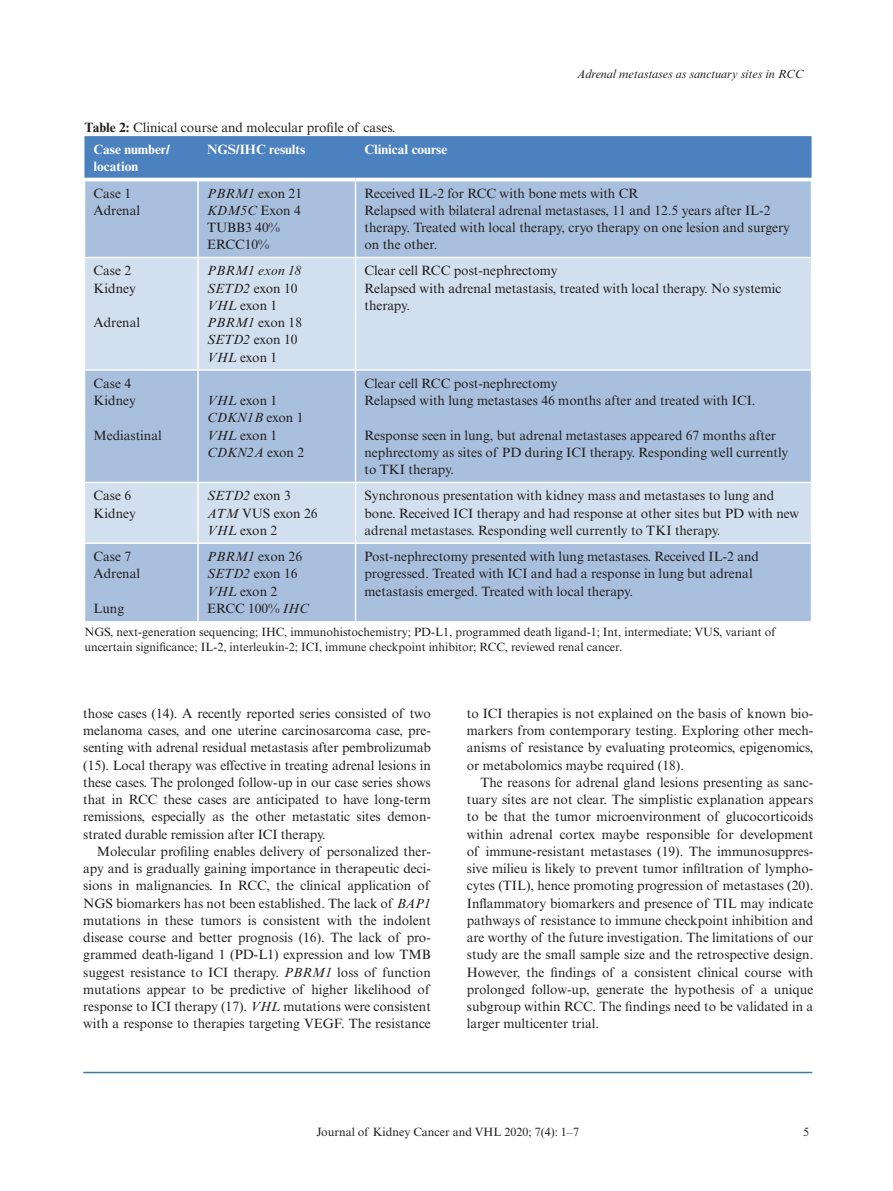
<style>
.page{position:relative;width:893px;height:1191px;background:#fff}
.page>*{position:absolute;margin:0;border:0;box-sizing:border-box;transform-origin:0 0}
.TXI{font:13.5px/17.2px "Times New Roman MT Std";color:#231f20;text-align:justify}
.TB{font:13.5px/17.2px "Times New Roman MT Std";color:#231f20}
.TB-2{font:italic 13.5px "Times New Roman MT Std";color:#231f20}
.TT{font:13.5px "Times New Roman MT Std";color:#231f20}
.TCH{font:700 13.5px/17.2px "Times New Roman MT Std";color:#fff}
.TS{font:12px/15px "Times New Roman MT Std";color:#231f20}
.t1{font:italic 12px "Times New Roman MT Std";color:#231f20}
.s1{font-weight:700}
.s2{font-style:italic}
.s3{font-style:normal}
</style>
<div class="page">
<hr style="left:83px;top:1071px;width:729px;height:2px;background:#3f7ba0">
<div style="left:84px;top:136px;width:728px;height:42px;background:#4b81be"></div>
<div style="left:85px;top:181px;width:726px;height:440px;background:#a8bfdd"></div>
<svg style="left:85px;top:258px;width:726px;height:284px;background:#c1d2e7"></svg>
<hr style="left:197px;top:181px;width:2px;height:76px;background:#fff">
<hr style="left:355px;top:181px;width:1px;height:76px;background:#fff">
<hr style="left:197px;top:258px;width:2px;height:111px;background:#fff">
<hr style="left:355px;top:258px;width:1px;height:111px;background:#fff">
<hr style="left:197px;top:371px;width:2px;height:111px;background:#fff">
<hr style="left:355px;top:371px;width:1px;height:111px;background:#fff">
<hr style="left:197px;top:483px;width:2px;height:59px;background:#fff">
<hr style="left:355px;top:483px;width:1px;height:59px;background:#fff">
<hr style="left:197px;top:544px;width:2px;height:77px;background:#fff">
<hr style="left:355px;top:544px;width:1px;height:77px;background:#fff">
<hr style="left:84px;top:257px;width:114px;height:1px;background:#fff">
<hr style="left:198px;top:257px;width:157px;height:1px;background:#fff">
<hr style="left:355px;top:257px;width:457px;height:1px;background:#fff">
<hr style="left:84px;top:369px;width:114px;height:2px;background:#fff">
<hr style="left:198px;top:369px;width:157px;height:2px;background:#fff">
<hr style="left:355px;top:369px;width:457px;height:2px;background:#fff">
<hr style="left:84px;top:482px;width:114px;height:1px;background:#fff">
<hr style="left:198px;top:482px;width:157px;height:1px;background:#fff">
<hr style="left:355px;top:482px;width:457px;height:1px;background:#fff">
<hr style="left:84px;top:542px;width:114px;height:2px;background:#fff">
<hr style="left:198px;top:542px;width:157px;height:2px;background:#fff">
<hr style="left:355px;top:542px;width:457px;height:2px;background:#fff">
<p class="t1" style="left:577px;top:67px;width:228px">Adrenal metastases as sanctuary sites in RCC</p>
<p class="TT" style="left:84px;top:119px;width:312px"><span class="s1">Table 2:</span> Clinical course and molecular profile of cases.</p>
<p class="TCH" style="left:93px;top:141px;width:78px">Case number/ location</p>
<p class="TCH" style="left:207px;top:141px;width:100px">NGS/IHC results</p>
<p class="TCH" style="left:364px;top:141px;width:84px">Clinical course</p>
<p class="TB" style="left:93px;top:184px;width:39px">Case 1</p>
<p class="TB" style="left:93px;top:201px;width:48px">Adrenal</p>
<p class="TB" style="left:364px;top:184px;width:276px">Received IL-2 for RCC with bone mets with CR</p>
<p class="TB" style="left:364px;top:201px;width:427px">Relapsed with bilateral adrenal metastases, 11 and 12.5 years after IL-2 therapy. Treated with local therapy, cryo therapy on one lesion and surgery on the other.</p>
<p class="TB" style="left:207px;top:184px;width:97px"><span class="s2">PBRM1</span> exon 21</p>
<p class="TB-2" style="left:207px;top:202px;width:95px">KDM5C <span class="s3">Exon 4</span></p>
<p class="TB" style="left:207px;top:219px;width:74px">TUBB3 40%</p>
<p class="TB" style="left:207px;top:236px;width:64px">ERCC10%</p>
<p class="TB" style="left:93px;top:262px;width:39px">Case 2</p>
<p class="TB" style="left:93px;top:279px;width:44px">Kidney</p>
<p class="TB" style="left:93px;top:314px;width:48px">Adrenal</p>
<p class="TB" style="left:93px;top:375px;width:39px">Case 4</p>
<p class="TB" style="left:93px;top:392px;width:44px">Kidney</p>
<p class="TB" style="left:93px;top:426px;width:70px">Mediastinal</p>
<p class="TB" style="left:93px;top:487px;width:39px">Case 6</p>
<p class="TB" style="left:93px;top:504px;width:44px">Kidney</p>
<p class="TB-2" style="left:207px;top:263px;width:96px">PBRM1 exon 18</p>
<p class="TB" style="left:207px;top:279px;width:92px"><span class="s2">SETD2</span> exon 10</p>
<p class="TB" style="left:207px;top:297px;width:72px"><span class="s2">VHL</span> exon 1</p>
<p class="TB" style="left:207px;top:314px;width:97px"><span class="s2">PBRM1</span> exon 18</p>
<p class="TB" style="left:207px;top:331px;width:92px"><span class="s2">SETD2</span> exon 10</p>
<p class="TB" style="left:207px;top:348px;width:72px"><span class="s2">VHL</span> exon 1</p>
<p class="TB" style="left:207px;top:392px;width:72px"><span class="s2">VHL</span> exon 1</p>
<p class="TB-2" style="left:207px;top:410px;width:98px">CDKN1B <span class="s3">exon 1</span></p>
<p class="TB" style="left:207px;top:426px;width:72px"><span class="s2">VHL</span> exon 1</p>
<p class="TB-2" style="left:207px;top:445px;width:99px">CDKN2A <span class="s3">exon 2</span></p>
<p class="TB-2" style="left:207px;top:488px;width:85px">SETD2 <span class="s3">exon 3</span></p>
<p class="TB" style="left:207px;top:504px;width:112px"><span class="s2">ATM</span> VUS exon 26</p>
<p class="TB" style="left:207px;top:522px;width:72px"><span class="s2">VHL</span> exon 2</p>
<p class="TB" style="left:364px;top:262px;width:194px">Clear cell RCC post-nephrectomy</p>
<p class="TB" style="left:364px;top:279px;width:418px">Relapsed with adrenal metastasis, treated with local therapy. No systemic therapy.</p>
<p class="TB" style="left:364px;top:375px;width:194px">Clear cell RCC post-nephrectomy</p>
<p class="TB" style="left:364px;top:392px;width:393px">Relapsed with lung metastases 46 months after and treated with ICI.</p>
<p class="TB" style="left:364px;top:426px;width:425px">Response seen in lung, but adrenal metastases appeared 67 months after nephrectomy as sites of PD during ICI therapy. Responding well currently to TKI therapy.</p>
<p class="TB" style="left:364px;top:487px;width:436px">Synchronous presentation with kidney mass and metastases to lung and bone. Received ICI therapy and had response at other sites but PD with new adrenal metastases. Responding well currently to TKI therapy.</p>
<p class="TB" style="left:364px;top:548px;width:396px">Post-nephrectomy presented with lung metastases. Received IL-2 and progressed. Treated with ICI and had a response in lung but adrenal metastasis emerged. Treated with local therapy.</p>
<p class="TS" style="left:84px;top:624px;width:692px">NGS, next-generation sequencing; IHC, immunohistochemistry; PD-L1, programmed death ligand-1; Int, intermediate; VUS, variant of uncertain significance; IL-2, interleukin-2; ICI, immune checkpoint inhibitor; RCC, reviewed renal cancer.</p>
<p class="TB" style="left:93px;top:548px;width:39px">Case 7</p>
<p class="TB" style="left:93px;top:565px;width:48px">Adrenal</p>
<p class="TB" style="left:93px;top:599px;width:32px">Lung</p>
<p class="TB" style="left:207px;top:548px;width:97px"><span class="s2">PBRM1</span> exon 26</p>
<p class="TB" style="left:207px;top:565px;width:92px"><span class="s2">SETD2</span> exon 16</p>
<p class="TB" style="left:207px;top:582px;width:72px"><span class="s2">VHL</span> exon 2</p>
<p class="TB" style="left:207px;top:599px;width:103px">ERCC 100% <span class="s2">IHC</span></p>
<p class="TXI" style="left:83px;top:704px;width:349px">those cases (14). A recently reported series consisted of two melanoma cases, and one uterine carcinosarcoma case, pre&shy;senting with adrenal residual metastasis after pembrolizumab (15). Local therapy was effective in treating adrenal lesions in these cases. The prolonged follow-up in our case series shows that in RCC these cases are anticipated to have long-term remissions, especially as the other metastatic sites demon&shy;strated durable remission after ICI therapy.</p>
<p class="TXI" style="left:83px;top:842px;width:349px;text-indent:14px">Molecular profiling enables delivery of personalized ther&shy;apy and is gradually gaining importance in therapeutic deci&shy;sions in malignancies. In RCC, the clinical application of NGS biomarkers has not been established. The lack of <span class="s2">BAP1 </span>mutations in these tumors is consistent with the indolent disease course and better prognosis (16). The lack of pro&shy;grammed death-ligand 1 (PD-L1) expression and low TMB suggest resistance to ICI therapy. <span class="s2">PBRM1</span> loss of function mutations appear to be predictive of higher likelihood of response to ICI therapy (17). <span class="s2">VHL</span> mutations were consistent with a response to therapies targeting VEGF. The resistance</p>
<p class="TXI" style="left:467px;top:704px;width:348px">to ICI therapies is not explained on the basis of known bio&shy;markers from contemporary testing. Exploring other mech&shy;anisms of resistance by evaluating proteomics, epigenomics, or metabolomics maybe required (18).</p>
<p class="TXI" style="left:467px;top:773px;width:348px;text-indent:14px">The reasons for adrenal gland lesions presenting as sanc&shy;tuary sites are not clear. The simplistic explanation appears to be that the tumor microenvironment of glucocorticoids within adrenal cortex maybe responsible for development of immune-resistant metastases (19). The immunosuppres&shy;sive milieu is likely to prevent tumor infiltration of lympho&shy;cytes (TIL), hence promoting progression of metastases (20).<br>Inflammatory biomarkers and presence of TIL may indicate pathways of resistance to immune checkpoint inhibition and are worthy of the future investigation. The limitations of our study are the small sample size and the retrospective design.<br>However, the findings of a consistent clinical course with prolonged follow-up, generate the hypothesis of a unique subgroup within RCC. The findings need to be validated in a larger multicenter trial.</p>
<p class="TS" style="left:317px;top:1124px;width:264px">Journal of Kidney Cancer and VHL 2020; 7(4): 1–7</p>
<p class="TS" style="left:803px;top:1124px;width:7px">5</p>
</div>
